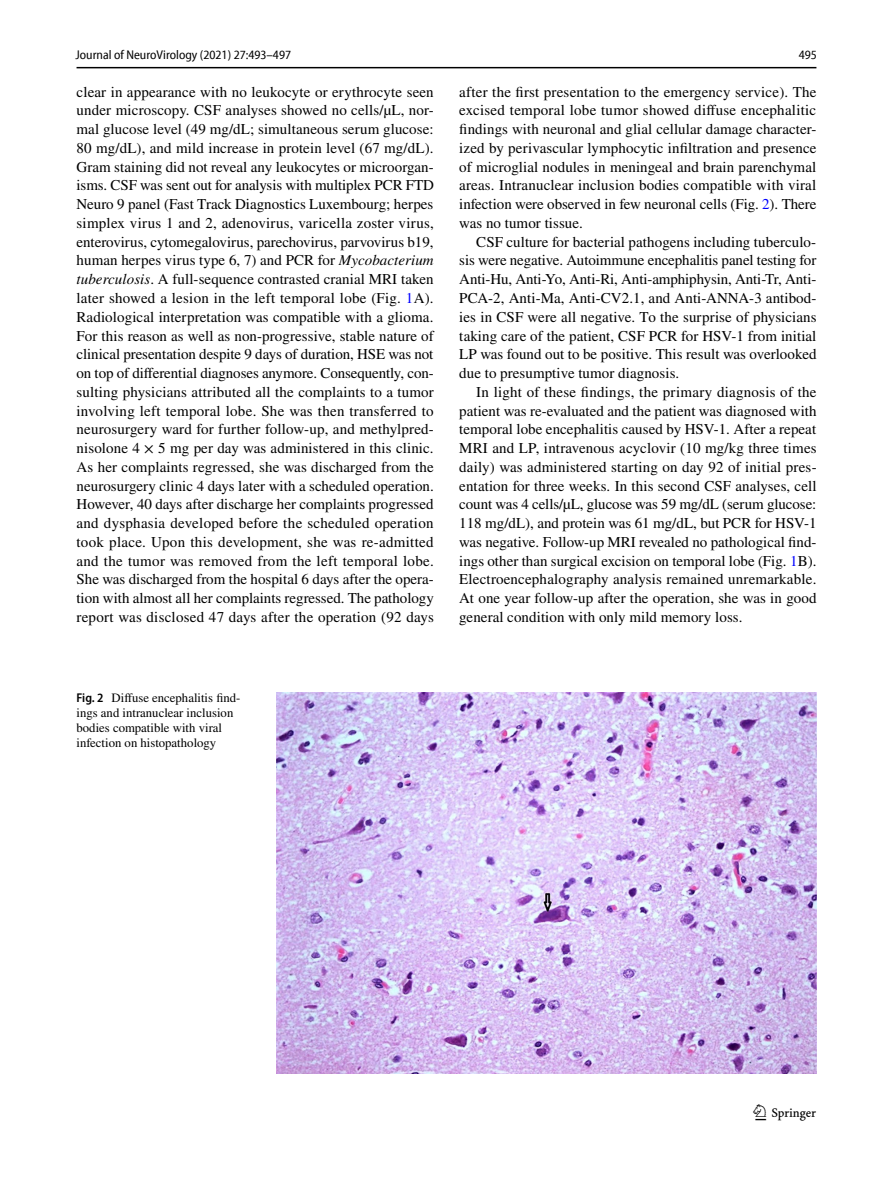
<style>
.page{position:relative;width:893px;height:1187px;background:#fff}
.page>*{position:absolute;margin:0;border:0;box-sizing:border-box;transform-origin:0 0}
.t1{font:22.5px "Springnew Regular 3";color:#000}
.t2{font:15px/18.8px "STIX";letter-spacing:.005em;color:#000;text-align:justify}
.t3{font:12.75px/15px "STIX";color:#000}
.t4{font:semi-condensed 12.75px "Myriad Pro Unic";color:#000}
.s1{font-style:italic}
.s2{color:#00f}
.s3{font-family:"Myriad Pro";font-weight:600;font-stretch:semi-condensed}
</style>
<div class="page">
<hr style="left:77px;top:67px;width:739px;height:1px;background:#000">
<img style="left:276px;top:692px;width:540px;height:381px">
<p class="t4" style="left:76px;top:50px;width:217px">Journal of NeuroVirology (2021) 27:493–497</p>
<p class="t4" style="left:799px;top:50px;width:20px">495</p>
<p class="t2" style="left:77px;top:83px;width:359px">clear in appearance with no leukocyte or erythrocyte seen under microscopy. CSF analyses showed no cells/µL, nor&shy;mal glucose level (49 mg/dL; simultaneous serum glucose:<br>80 mg/dL), and mild increase in protein level (67 mg/dL).<br>Gram staining did not reveal any leukocytes or microorgan&shy;isms. CSF was sent out for analysis with multiplex PCR FTD Neuro 9 panel (Fast Track Diagnostics Luxembourg; herpes simplex virus 1 and 2, adenovirus, varicella zoster virus, enterovirus, cytomegalovirus, parechovirus, parvovirus b19, human herpes virus type 6, 7) and PCR for <span class="s1">Mycobacterium tuberculosis</span>. A full-sequence contrasted cranial MRI taken later showed a lesion in the left temporal lobe (Fig. <span class="s2">1</span>A).<br>Radiological interpretation was compatible with a glioma.<br>For this reason as well as non-progressive, stable nature of clinical presentation despite 9 days of duration, HSE was not on top of differential diagnoses anymore. Consequently, con&shy;sulting physicians attributed all the complaints to a tumor involving left temporal lobe. She was then transferred to neurosurgery ward for further follow-up, and methylpred&shy;nisolone 4 × 5 mg per day was administered in this clinic.<br>As her complaints regressed, she was discharged from the neurosurgery clinic 4 days later with a scheduled operation.<br>However, 40 days after discharge her complaints progressed and dysphasia developed before the scheduled operation took place. Upon this development, she was re-admitted and the tumor was removed from the left temporal lobe.<br>She was discharged from the hospital 6 days after the opera&shy;tion with almost all her complaints regressed. The pathology report was disclosed 47 days after the operation (92 days</p>
<p class="t2" style="left:459px;top:83px;width:359px">after the first presentation to the emergency service). The excised temporal lobe tumor showed diffuse encephalitic findings with neuronal and glial cellular damage character&shy;ized by perivascular lymphocytic infiltration and presence of microglial nodules in meningeal and brain parenchymal areas. Intranuclear inclusion bodies compatible with viral infection were observed in few neuronal cells (Fig. <span class="s2">2</span>). There was no tumor tissue.</p>
<p class="t2" style="left:459px;top:233px;width:359px;text-indent:17px">CSF culture for bacterial pathogens including tuberculo&shy;sis were negative. Autoimmune encephalitis panel testing for Anti-Hu, Anti-Yo, Anti-Ri, Anti-amphiphysin, Anti-Tr, Anti-PCA-2, Anti-Ma, Anti-CV2.1, and Anti-ANNA-3 antibod&shy;ies in CSF were all negative. To the surprise of physicians taking care of the patient, CSF PCR for HSV-1 from initial LP was found out to be positive. This result was overlooked due to presumptive tumor diagnosis.</p>
<p class="t2" style="left:459px;top:383px;width:359px;text-indent:17px">In light of these findings, the primary diagnosis of the patient was re-evaluated and the patient was diagnosed with temporal lobe encephalitis caused by HSV-1. After a repeat MRI and LP, intravenous acyclovir (10 mg/kg three times daily) was administered starting on day 92 of initial pres&shy;entation for three weeks. In this second CSF analyses, cell count was 4 cells/µL, glucose was 59 mg/dL (serum glucose:<br>118 mg/dL), and protein was 61 mg/dL, but PCR for HSV-1 was negative. Follow-up MRI revealed no pathological find&shy;ings other than surgical excision on temporal lobe (Fig. <span class="s2">1</span>B).<br>Electroencephalography analysis remained unremarkable.<br>At one year follow-up after the operation, she was in good general condition with only mild memory loss.</p>
<p class="t3" style="left:77px;top:690px;width:165px"><span class="s3">Fig. 2</span> Diffuse encephalitis find&shy;ings and intranuclear inclusion bodies compatible with viral infection on histopathology</p>
<h1 class="t1" style="left:755px;top:1104px;width:62px">1 3</h1>
</div>
